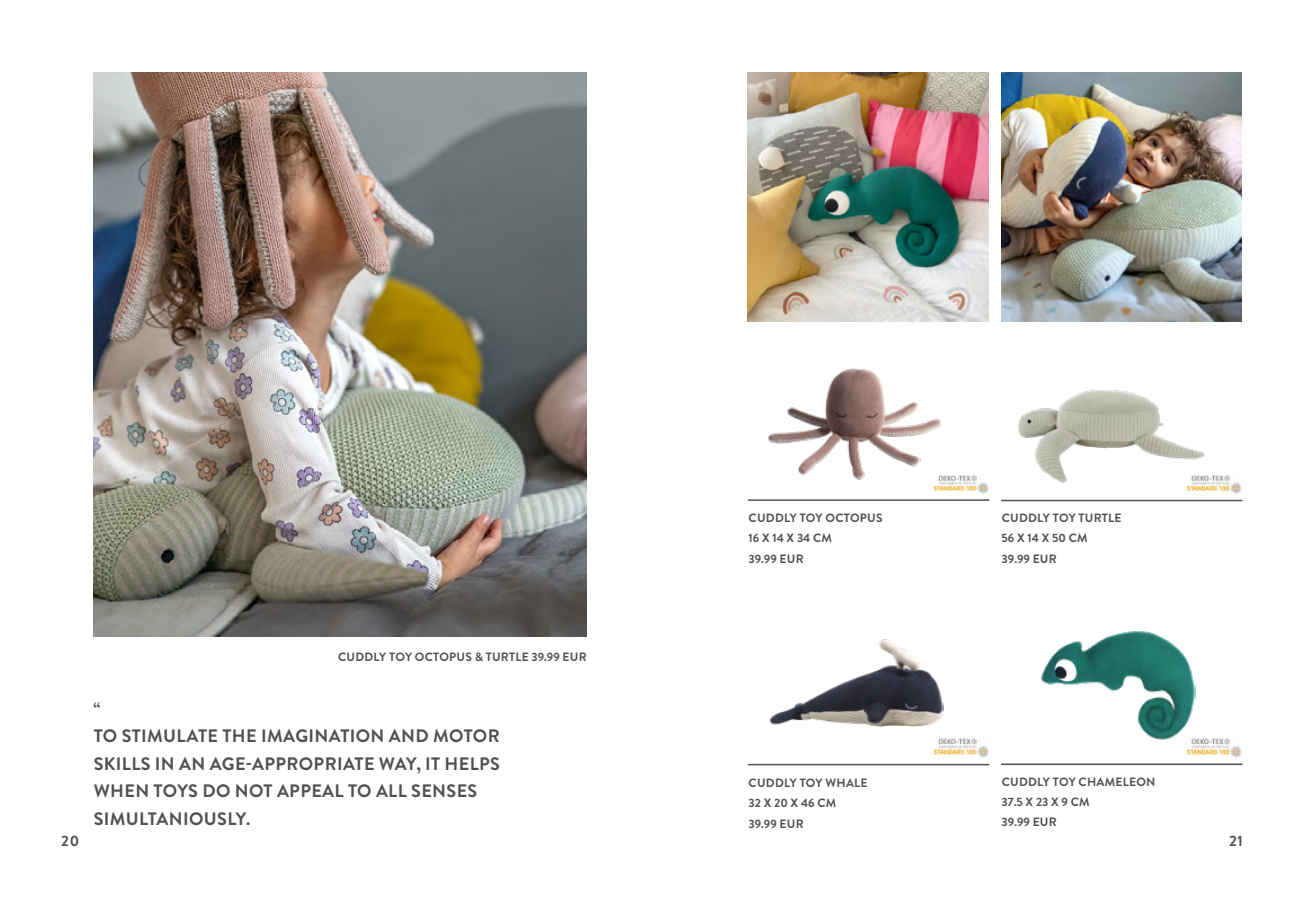
<style>
.page{position:relative;width:1310px;height:919px;background:#fff}
.page>*{position:absolute;margin:0;border:0;box-sizing:border-box;transform-origin:0 0}
.t1{font:700 18px/27.6px "Brandon Grotesque";letter-spacing:.02em;color:#525051}
.t2{font:700 15px "Brandon Grotesque";color:#525152}
.t3{font:700 12px/20.4px "Brandon Grotesque";letter-spacing:.02em;color:#525152}
</style>
<div class="page">
<img style="left:94px;top:72px;width:493px;height:564px">
<img style="left:748px;top:72px;width:241px;height:250px">
<img style="left:1001px;top:72px;width:241px;height:250px">
<hr style="left:748px;top:499px;width:241px;height:2px;background:#525152">
<hr style="left:748px;top:763px;width:241px;height:2px;background:#525152">
<hr style="left:1001px;top:763px;width:241px;height:2px;background:#525152">
<hr style="left:1001px;top:499px;width:241px;height:2px;background:#525152">
<img style="left:769px;top:639px;width:174px;height:88px">
<img style="left:768px;top:368px;width:173px;height:112px">
<img style="left:1041px;top:631px;width:154px;height:109px">
<img style="left:1012px;top:390px;width:199px;height:112px">
<img style="left:931px;top:474px;width:58px;height:20px">
<img style="left:933px;top:738px;width:56px;height:20px">
<img style="left:1184px;top:474px;width:58px;height:20px">
<img style="left:1184px;top:737px;width:58px;height:21px">
<p class="t3" style="left:338px;top:646px;width:250px">CUDDLY TOY OCTOPUS &amp; TURTLE 39.99 EUR</p>
<h1 class="t1" style="left:94px;top:694px;width:408px">“<br>TO STIMULATE THE IMAGINATION AND MOTOR<br>SKILLS IN AN AGE-APPROPRIATE WAY, IT HELPS<br>WHEN TOYS DO NOT APPEAL TO ALL SENSES<br>SIMULTANIOUSLY.</h1>
<p class="t3" style="left:748px;top:508px;width:135px">CUDDLY TOY OCTOPUS<br>16 X 14 X 34 CM<br>39.99 EUR</p>
<p class="t3" style="left:1001px;top:507px;width:121px">CUDDLY TOY TURTLE<br>56 X 14 X 50 CM<br>39.99 EUR</p>
<p class="t3" style="left:748px;top:772px;width:120px">CUDDLY TOY WHALE<br>32 X 20 X 46 CM<br>39.99 EUR</p>
<p class="t3" style="left:1001px;top:771px;width:155px">CUDDLY TOY CHAMELEON<br>37.5 X 23 X 9 CM<br>39.99 EUR</p>
<p class="t2" style="left:61px;top:830px;width:19px">20</p>
<p class="t2" style="left:1229px;top:830px;width:15px">21</p>
</div>
